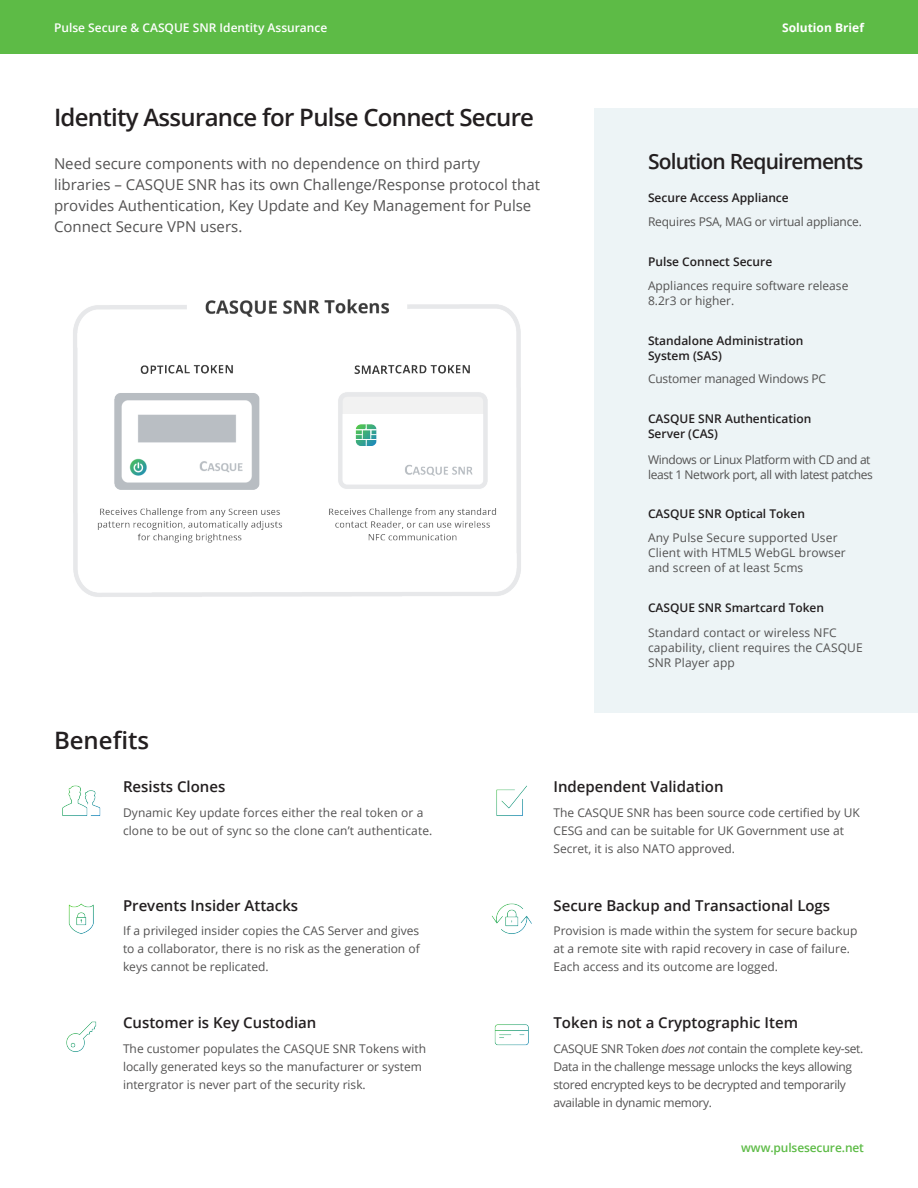
<style>
.page{position:relative;width:918px;height:1188px;background:#fff}
.page>*{position:absolute;margin:0;border:0;box-sizing:border-box;transform-origin:0 0}
.t1{font:600 24px "Open Sans";letter-spacing:-.03em;color:#231f20}
.t2{font:600 21px "Open Sans";letter-spacing:-.04em;color:#231f20}
.t3{font:15px/21px "Open Sans";color:#535252}
.t4{font:600 15px "Open Sans";color:#231f20}
.t5{font:12px/18px "Open Sans";color:#535252}
.t6{font:12px/18px "Open Sans";letter-spacing:-.025em;color:#535252}
.t7{font:600 12px/15px "Open Sans";color:#231f20}
.t8{font:12px/15px "Open Sans";letter-spacing:-.03em;color:#535252}
.t9{font:600 12px "Open Sans";color:#fff}
.t10{font:600 12px "Open Sans";letter-spacing:-.01em;color:#5dbb46}
.t11{font:700 12px "Open Sans";color:#fff}
.s1{font-style:italic}
</style>
<div class="page">
<div style="left:594px;top:108px;width:324px;height:605px;background:#edf4f6"></div>
<div style="left:0;top:0;width:918px;height:54px;background:#5dbb46"></div>
<img style="left:62px;top:785px;width:39px;height:31px">
<img style="left:68px;top:903px;width:26px;height:31px">
<img style="left:66px;top:1021px;width:31px;height:31px">
<img style="left:496px;top:785px;width:31px;height:31px">
<img style="left:492px;top:903px;width:40px;height:31px">
<img style="left:494px;top:1024px;width:35px;height:22px">
<img style="left:73px;top:299px;width:448px;height:298px">
<p class="t9" style="left:54px;top:19px;width:275px">Pulse Secure &amp; CASQUE SNR Identity Assurance</p>
<p class="t11" style="left:782px;top:19px;width:83px">Solution Brief</p>
<p class="t1" style="left:54px;top:101px;width:482px">Identity Assurance for Pulse Connect Secure</p>
<p class="t3" style="left:54px;top:153px;width:487px">Need secure components with no dependence on third party libraries – CASQUE SNR has its own Challenge/Response protocol that provides Authentication, Key Update and Key Management for Pulse Connect Secure VPN users.</p>
<p class="t2" style="left:648px;top:147px;width:217px">Solution Requirements</p>
<p class="t7" style="left:648px;top:190px;width:142px">Secure Access Appliance</p>
<p class="t5" style="left:648px;top:212px;width:216px">Requires PSA, MAG or virtual appliance.</p>
<p class="t7" style="left:648px;top:254px;width:126px">Pulse Connect Secure</p>
<p class="t5" style="left:648px;top:278px;width:202px;line-height:15px">Appliances require software release<br>8.2r3 or higher.</p>
<p class="t7" style="left:648px;top:333px;width:157px">Standalone Administration<br>System (SAS)</p>
<p class="t5" style="left:648px;top:370px;width:180px">Customer managed Windows PC</p>
<p class="t7" style="left:648px;top:411px;width:165px">CASQUE SNR Authentication<br>Server (CAS)</p>
<p class="t8" style="left:648px;top:452px;width:226px">Windows or Linux Platform with CD and at least 1 Network port, all with latest patches</p>
<p class="t7" style="left:648px;top:506px;width:158px">CASQUE SNR Optical Token</p>
<p class="t5" style="left:648px;top:530px;width:199px;line-height:15px">Any Pulse Secure supported User<br>Client with HTML5 WebGL browser and screen of at least 5cms</p>
<p class="t7" style="left:648px;top:600px;width:178px">CASQUE SNR Smartcard Token</p>
<p class="t5" style="left:648px;top:624px;width:216px;line-height:15px">Standard contact or wireless NFC capability, client requires the CASQUE<br>SNR Player app</p>
<p class="t1" style="left:54px;top:724px;width:97px">Benefits</p>
<p class="t4" style="left:123px;top:776px;width:104px">Resists Clones</p>
<p class="t4" style="left:554px;top:776px;width:172px">Independent Validation</p>
<p class="t5" style="left:123px;top:803px;width:311px">Dynamic Key update forces either the real token or a clone to be out of sync so the clone can’t authenticate.</p>
<p class="t5" style="left:554px;top:803px;width:308px">The CASQUE SNR has been source code certified by UK<br>CESG and can be suitable for UK Government use at<br>Secret, it is also NATO approved.</p>
<p class="t4" style="left:123px;top:895px;width:177px">Prevents Insider Attacks</p>
<p class="t4" style="left:554px;top:895px;width:278px">Secure Backup and Transactional Logs</p>
<p class="t5" style="left:123px;top:922px;width:298px;text-align:justify">If a privileged insider copies the CAS Server and gives to a collaborator, there is no risk as the generation of keys cannot be replicated.</p>
<p class="t5" style="left:554px;top:922px;width:305px">Provision is made within the system for secure backup at a remote site with rapid recovery in case of failure.<br>Each access and its outcome are logged.</p>
<p class="t4" style="left:123px;top:1012px;width:195px">Customer is Key Custodian</p>
<p class="t4" style="left:554px;top:1012px;width:246px">Token is not a Cryptographic Item</p>
<p class="t5" style="left:123px;top:1039px;width:305px">The customer populates the CASQUE SNR Tokens with locally generated keys so the manufacturer or system intergrator is never part of the security risk.</p>
<p class="t6" style="left:554px;top:1039px;width:311px">CASQUE SNR Token <span class="s1">does not</span> contain the complete key-set.<br>Data in the challenge message unlocks the keys allowing stored encrypted keys to be decrypted and temporarily available in dynamic memory.</p>
<p class="t10" style="left:741px;top:1139px;width:124px">www.pulsesecure.net</p>
</div>
